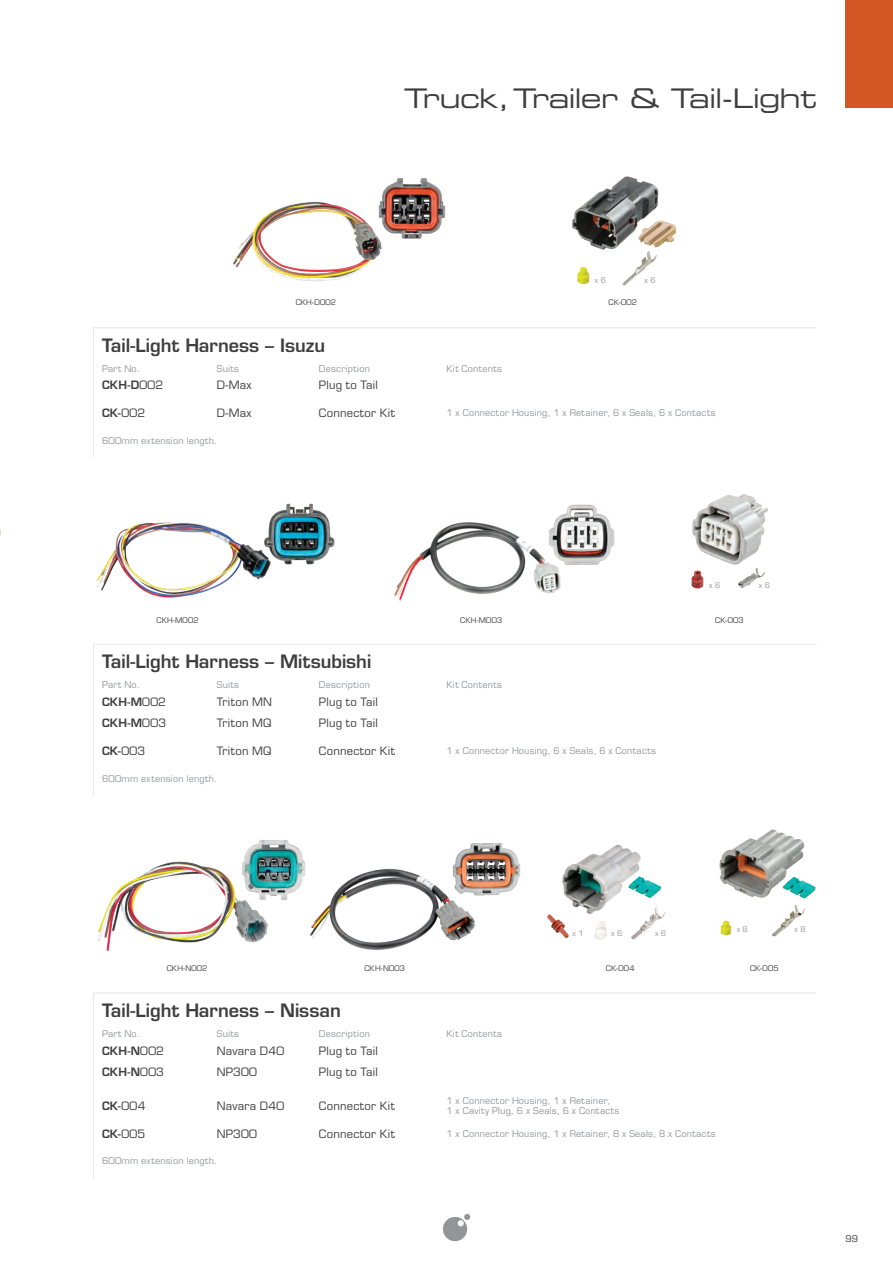
<style>
.page{position:relative;width:893px;height:1263px;background:#fff}
.page>*{position:absolute;margin:0;border:0;box-sizing:border-box;transform-origin:0 0}
.t1{font:27px "Eurostile LT Std Ex 2";letter-spacing:-.035em;color:#3e3e3f}
.t2{font:600 18px "Eurostile LT Std";color:#3e3e3f}
.t3{font:11.25px "Eurostile LT Std";letter-spacing:.02em;color:#3e3e3f}
.t4{font:600 11.25px "Eurostile LT Std";letter-spacing:.01em;color:#3e3e3f}
.t5{font:9px/10.8px "Eurostile LT Std";letter-spacing:.03em;color:#949699}
.t6{font:9px "Eurostile LT Std";color:#3e3e3f}
.t7{font:7.5px "Eurostile LT Std";letter-spacing:.025em;color:#3e3e3f}
.t8{font:7.5px "Eurostile LT Std";color:#949699}
.s1{font-weight:400}
</style>
<div class="page">
<svg style="left:443px;top:1214px;width:27px;height:27px"></svg>
<div style="left:846px;top:0;width:47px;height:108px;background:#d35625"></div>
<img style="left:572px;top:176px;width:105px;height:110px">
<hr style="left:93px;top:327px;width:103px;height:1px;background:#e6e7e9">
<hr style="left:196px;top:327px;width:102px;height:1px;background:#e6e7e9">
<hr style="left:298px;top:327px;width:127px;height:1px;background:#e6e7e9">
<hr style="left:425px;top:327px;width:134px;height:1px;background:#e6e7e9">
<hr style="left:559px;top:327px;width:257px;height:1px;background:#e6e7e9">
<hr style="left:93px;top:328px;width:1px;height:34px;background:#e6e7e9">
<svg style="left:93px;top:362px;width:1px;height:61px"></svg>
<hr style="left:93px;top:423px;width:1px;height:35px;background:#e6e7e9">
<hr style="left:93px;top:992px;width:103px;height:1px;background:#e6e7e9">
<hr style="left:196px;top:992px;width:102px;height:1px;background:#e6e7e9">
<hr style="left:298px;top:992px;width:127px;height:1px;background:#e6e7e9">
<hr style="left:425px;top:992px;width:209px;height:1px;background:#e6e7e9">
<hr style="left:634px;top:992px;width:182px;height:1px;background:#e6e7e9">
<hr style="left:93px;top:993px;width:1px;height:34px;background:#e6e7e9">
<svg style="left:93px;top:1027px;width:1px;height:62px"></svg>
<hr style="left:93px;top:1089px;width:1px;height:34px;background:#e6e7e9">
<svg style="left:93px;top:1123px;width:1px;height:21px"></svg>
<hr style="left:93px;top:1144px;width:1px;height:34px;background:#e6e7e9">
<img style="left:97px;top:861px;width:171px;height:91px">
<img style="left:239px;top:840px;width:67px;height:63px">
<img style="left:382px;top:178px;width:64px;height:61px">
<img style="left:719px;top:829px;width:97px;height:108px">
<img style="left:562px;top:844px;width:100px;height:71px">
<img style="left:594px;top:921px;width:13px;height:19px">
<img style="left:628px;top:904px;width:38px;height:36px">
<img style="left:547px;top:914px;width:22px;height:24px">
<img style="left:233px;top:200px;width:152px;height:82px">
<img style="left:455px;top:843px;width:66px;height:53px">
<img style="left:309px;top:864px;width:168px;height:86px">
<hr style="left:93px;top:644px;width:103px;height:1px;background:#e6e7e9">
<hr style="left:196px;top:644px;width:102px;height:1px;background:#e6e7e9">
<hr style="left:298px;top:644px;width:127px;height:1px;background:#e6e7e9">
<hr style="left:425px;top:644px;width:209px;height:1px;background:#e6e7e9">
<hr style="left:634px;top:644px;width:182px;height:1px;background:#e6e7e9">
<hr style="left:93px;top:645px;width:1px;height:33px;background:#e6e7e9">
<svg style="left:93px;top:678px;width:1px;height:83px"></svg>
<hr style="left:93px;top:761px;width:1px;height:34px;background:#e6e7e9">
<img style="left:96px;top:521px;width:173px;height:77px">
<img style="left:261px;top:503px;width:74px;height:65px">
<img style="left:555px;top:504px;width:60px;height:61px">
<img style="left:691px;top:494px;width:77px;height:95px">
<img style="left:394px;top:520px;width:170px;height:81px">
<h1 class="t1" style="left:404px;top:80px;width:414px">Truck,Trailer &amp; Tail-Light</h1>
<p class="t8" style="left:595px;top:275px;width:13px">x 6</p>
<p class="t8" style="left:645px;top:275px;width:13px">x 6</p>
<p class="t7" style="left:296px;top:297px;width:42px">CKH-D002</p>
<p class="t7" style="left:608px;top:297px;width:30px">CK-002</p>
<h2 class="t2" style="left:102px;top:334px;width:224px">Tail-Light Harness – Isuzu</h2>
<p class="t5" style="left:102px;top:363px;width:39px">Part No.</p>
<p class="t5" style="left:217px;top:363px;width:24px">Suits</p>
<p class="t5" style="left:319px;top:363px;width:53px">Description</p>
<p class="t5" style="left:446px;top:363px;width:57px">Kit Contents</p>
<p class="t4" style="left:102px;top:378px;width:63px">CKH-D<span class="s1">002</span></p>
<p class="t3" style="left:217px;top:379px;width:36px">D-Max</p>
<p class="t3" style="left:319px;top:379px;width:60px">Plug to Tail</p>
<p class="t4" style="left:102px;top:406px;width:45px">CK-<span class="s1">002</span></p>
<p class="t3" style="left:217px;top:406px;width:36px">D-Max</p>
<p class="t3" style="left:319px;top:406px;width:78px">Connector Kit</p>
<p class="t5" style="left:446px;top:408px;width:271px">1 x Connector Housing, 1 x Retainer, 6 x Seals, 6 x Contacts</p>
<p class="t5" style="left:102px;top:435px;width:117px">600mm extension length.</p>
<p class="t8" style="left:709px;top:581px;width:13px">x 6</p>
<p class="t8" style="left:759px;top:581px;width:13px">x 6</p>
<p class="t7" style="left:157px;top:616px;width:43px">CKH-M002</p>
<p class="t7" style="left:460px;top:616px;width:43px">CKH-M003</p>
<p class="t7" style="left:715px;top:616px;width:30px">CK-003</p>
<h2 class="t2" style="left:102px;top:650px;width:271px">Tail-Light Harness – Mitsubishi</h2>
<p class="t5" style="left:102px;top:679px;width:39px">Part No.</p>
<p class="t5" style="left:217px;top:679px;width:24px">Suits</p>
<p class="t5" style="left:319px;top:679px;width:53px">Description</p>
<p class="t5" style="left:446px;top:679px;width:57px">Kit Contents</p>
<p class="t4" style="left:102px;top:695px;width:65px">CKH-M<span class="s1">002</span></p>
<p class="t3" style="left:217px;top:695px;width:57px">Triton MN</p>
<p class="t3" style="left:319px;top:695px;width:60px">Plug to Tail</p>
<p class="t4" style="left:102px;top:716px;width:66px">CKH-M<span class="s1">003</span></p>
<p class="t3" style="left:217px;top:716px;width:56px">Triton MQ</p>
<p class="t3" style="left:319px;top:716px;width:60px">Plug to Tail</p>
<p class="t4" style="left:102px;top:744px;width:45px">CK-<span class="s1">003</span></p>
<p class="t3" style="left:217px;top:744px;width:56px">Triton MQ</p>
<p class="t3" style="left:319px;top:744px;width:78px">Connector Kit</p>
<p class="t5" style="left:446px;top:745px;width:211px">1 x Connector Housing, 6 x Seals, 6 x Contacts</p>
<p class="t5" style="left:102px;top:773px;width:117px">600mm extension length.</p>
<p class="t8" style="left:573px;top:928px;width:13px">x 1</p>
<p class="t8" style="left:611px;top:928px;width:13px">x 6</p>
<p class="t8" style="left:655px;top:928px;width:13px">x 6</p>
<p class="t8" style="left:737px;top:924px;width:13px">x 8</p>
<p class="t8" style="left:795px;top:924px;width:13px">x 8</p>
<p class="t7" style="left:167px;top:963px;width:42px">CKH-N002</p>
<p class="t7" style="left:606px;top:963px;width:30px">CK-004</p>
<p class="t7" style="left:750px;top:963px;width:30px">CK-005</p>
<p class="t7" style="left:364px;top:963px;width:42px">CKH-N003</p>
<h2 class="t2" style="left:102px;top:999px;width:240px">Tail-Light Harness – Nissan</h2>
<p class="t5" style="left:102px;top:1028px;width:39px">Part No.</p>
<p class="t5" style="left:217px;top:1028px;width:24px">Suits</p>
<p class="t5" style="left:319px;top:1028px;width:53px">Description</p>
<p class="t5" style="left:446px;top:1028px;width:57px">Kit Contents</p>
<p class="t4" style="left:102px;top:1043px;width:63px">CKH-N<span class="s1">002</span></p>
<p class="t3" style="left:217px;top:1044px;width:69px">Navara D40</p>
<p class="t3" style="left:319px;top:1044px;width:60px">Plug to Tail</p>
<p class="t4" style="left:102px;top:1065px;width:64px">CKH-N<span class="s1">003</span></p>
<p class="t3" style="left:217px;top:1065px;width:42px">NP300</p>
<p class="t3" style="left:319px;top:1065px;width:60px">Plug to Tail</p>
<p class="t4" style="left:102px;top:1099px;width:45px">CK-<span class="s1">004</span></p>
<p class="t3" style="left:217px;top:1099px;width:69px">Navara D40</p>
<p class="t3" style="left:319px;top:1099px;width:78px">Connector Kit</p>
<p class="t5" style="left:446px;top:1095px;width:174px">1 x Connector Housing, 1 x Retainer,<br>1 x Cavity Plug, 6 x Seals, 6 x Contacts</p>
<p class="t4" style="left:102px;top:1126px;width:45px">CK-<span class="s1">005</span></p>
<p class="t3" style="left:217px;top:1126px;width:42px">NP300</p>
<p class="t3" style="left:319px;top:1126px;width:78px">Connector Kit</p>
<p class="t5" style="left:446px;top:1128px;width:271px">1 x Connector Housing, 1 x Retainer, 8 x Seals, 8 x Contacts</p>
<p class="t5" style="left:102px;top:1156px;width:117px">600mm extension length.</p>
<p class="t6" style="left:846px;top:1233px;width:14px">99</p>
</div>
